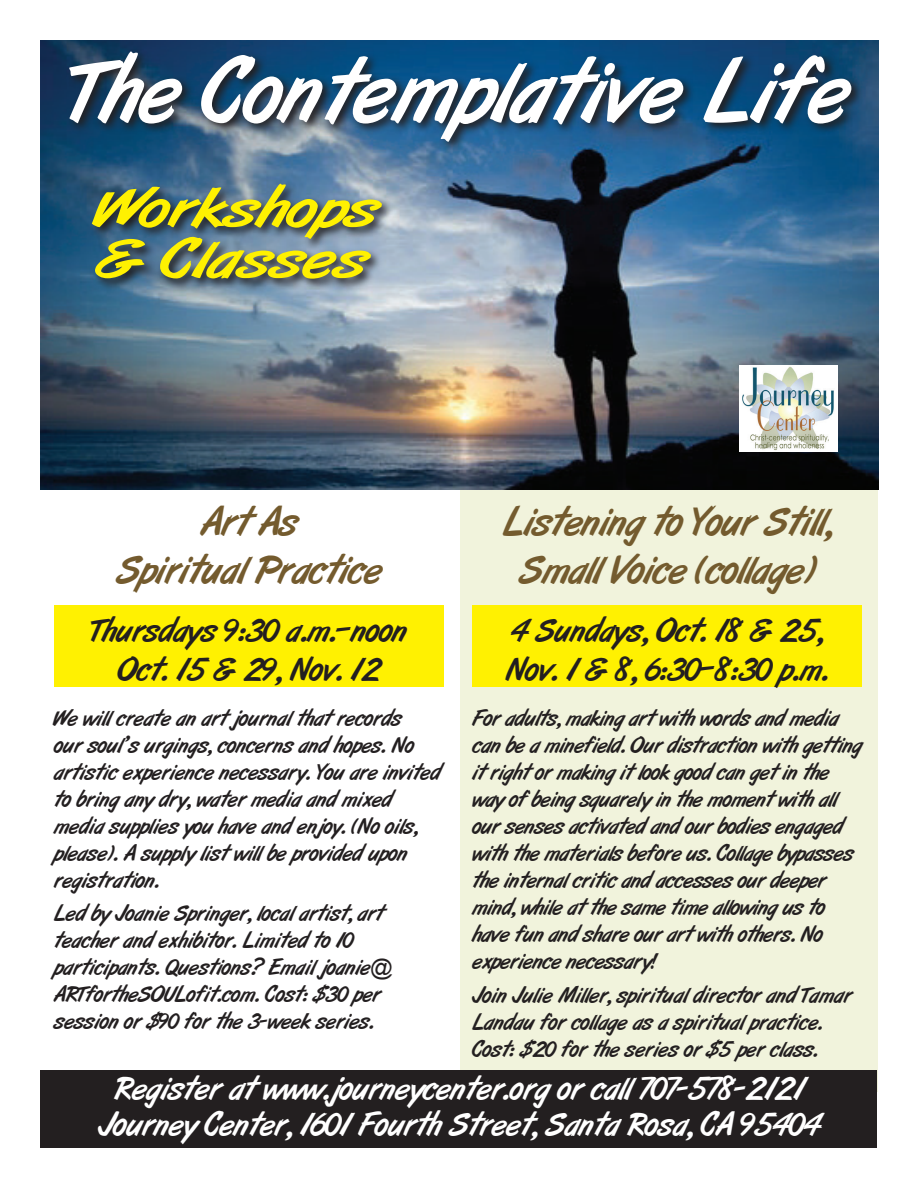
<style>
.page{position:relative;width:918px;height:1188px;background:#fff}
.page>*{position:absolute;margin:0;border:0;box-sizing:border-box;transform-origin:0 0}
.t1{font:88.5px "Art Brush";color:#fff;scale:1.04 1}
.t2{font:54px/51px "Art Brush";color:#fff101;scale:1.33 1}
.t3{font:40.5px/48px "Art Brush";letter-spacing:-.01em;color:#745b2e;text-align:center}
.t4{font:33px/36.8px "Art Brush";color:#fff;text-align:center}
.t5{font:33px/39px "Art Brush";color:#231f20}
.t6{font:22.5px/27px "Art Brush";color:#231f20}
.s1{font-family:"Arial"}
</style>
<div class="page">
<div style="left:460px;top:487px;width:418px;height:604px;background:#f1f3dc"></div>
<img style="left:40px;top:40px;width:838px;height:450px">
<div style="left:40px;top:1070px;width:838px;height:78px;background:#231f20"></div>
<img style="left:740px;top:365px;width:98px;height:87px">
<div style="left:472px;top:606px;width:390px;height:81px;background:#fff101"></div>
<div style="left:54px;top:606px;width:390px;height:81px;background:#fff101"></div>
<svg style="left:89px;top:181px;width:305px;height:110px;background:#576c81"></svg>
<svg style="left:67px;top:48px;width:797px;height:106px;background:#1d496d"></svg>
<h1 class="t1" style="left:69px;top:44px;width:750px">The Contemplative Life</h1>
<h2 class="t2" style="left:95px;top:185px;width:213px">Workshops &amp; Classes</h2>
<h3 class="t3" style="left:116px;top:500px;width:266px">Art As<br>Spiritual Practice</h3>
<h3 class="t5" style="left:91px;top:612px;width:317px;text-align:center">Thursdays 9:30 a.m.–noon<br>Oct. 15 &amp; 29, Nov. 12</h3>
<h3 class="t3" style="left:503px;top:500px;width:331px">Listening to Your Still,<br>Small Voice (collage)</h3>
<h3 class="t5" style="left:506px;top:612px;width:324px">4 Sundays, Oct. 18 &amp; 25,<br>Nov. 1 &amp; 8, 6:30–8:30 p.m.</h3>
<p class="t6" style="left:54px;top:705px;width:388px">We will create an art journal that records<br>our soul’s urgings, concerns and hopes. No artistic experience necessary. You are invited to bring any dry, water media and mixed media supplies you have and enjoy. (No oils, please). A supply list will be provided upon registration.</p>
<p class="t6" style="left:54px;top:901px;width:340px">Led by Joanie Springer, local artist, art teacher and exhibitor. Limited to 10 participants. Questions? Email joanie<span class="s1">@ </span>ARTfortheSOULofit.com. Cost: $30 per session or $90 for the 3-week series.</p>
<p class="t6" style="left:472px;top:705px;width:391px">For adults, making art with words and media can be a minefield. Our distraction with getting it right or making it look good can get in the way of being squarely in the moment with all our senses activated and our bodies engaged with the materials before us. Collage bypasses the internal critic and accesses our deeper mind, while at the same time allowing us to have fun and share our art with others. No experience necessary!</p>
<p class="t6" style="left:472px;top:982px;width:381px">Join Julie Miller, spiritual director and Tamar<br>Landau for collage as a spiritual practice.<br>Cost: $20 for the series or $5 per class.</p>
<h3 class="t4" style="left:98px;top:1071px;width:723px">Register at www.journeycenter.org or call 707-578-2121<br>Journey Center, 1601 Fourth Street, Santa Rosa, CA 95404</h3>
</div>
